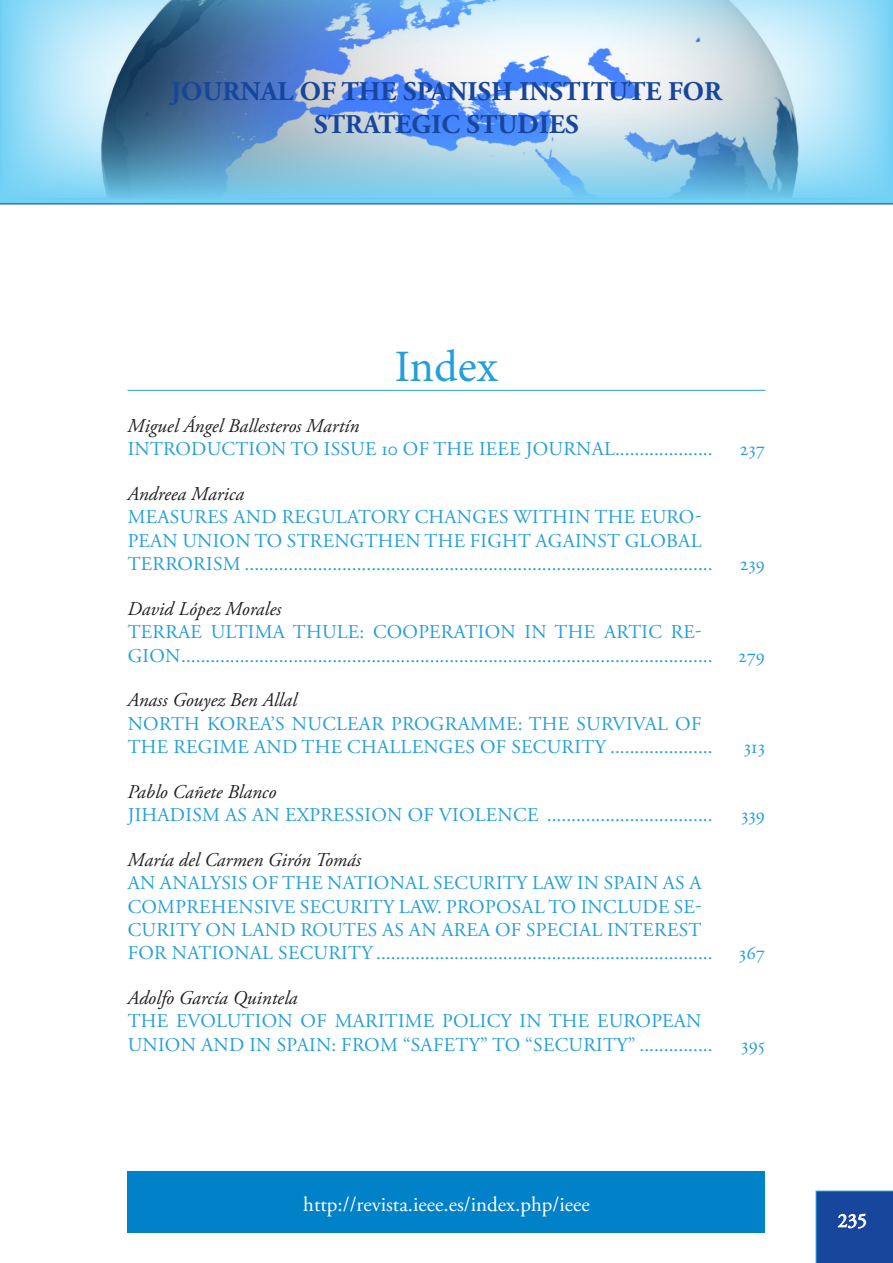
<style>
.page{position:relative;width:893px;height:1263px;background:#fff}
.page>*{position:absolute;margin:0;border:0;box-sizing:border-box;transform-origin:0 0}
.t1{font:45px "Minion Pro";color:#249fd9}
.t2{font:700 27px/32.4px "Adobe Garamond Pro";color:#18469d;text-align:center}
.t3{font:21px "Adobe Garamond Pro";color:#fff}
.t4{font:19.5px/23.4px "Adobe Garamond Pro";letter-spacing:.015em;color:#249fd9}
.t5{font:19.5px "Adobe Garamond Pro";color:#fff}
.s1{font-style:italic;color:#231f20}
</style>
<div class="page">
<svg style="left:816px;top:1191px;width:77px;height:72px;background:#1e4ca0"></svg>
<svg style="left:0;top:0;width:893px;height:200px;background:#95c2e1"></svg>
<hr style="left:0;top:203px;width:893px;height:1px;background:#18469d">
<div style="left:128px;top:1171px;width:637px;height:62px;background:#0081c8"></div>
<hr style="left:128px;top:390px;width:637px;height:1px;background:#249fd9">
<h2 class="t2" style="left:171px;top:76px;width:553px">JOURNAL OF THE SPANISH INSTITUTE FOR<br>STRATEGIC STUDIES</h2>
<p class="t1" style="left:395px;top:340px;width:105px">Index</p>
<p class="t4" style="left:128px;top:415px;width:586px"><span class="s1">Miguel Ángel Ballesteros Martín<br></span>INTRODUCTION TO ISSUE 10 OF THE IEEE JOURNAL....................</p>
<p class="t4" style="left:128px;top:483px;width:586px"><span class="s1">Andreea Marica<br></span>MEASURES AND REGULATORY CHANGES WITHIN THE EURO-PEAN UNION TO STRENGTHEN THE FIGHT AGAINST GLOBAL TERRORISM ................................................................................................</p>
<p class="t4" style="left:128px;top:597px;width:587px"><span class="s1">David López Morales<br></span>TERRAE ULTIMA THULE: COOPERATION IN THE ARTIC RE-<br>GION .............................................................................................................</p>
<p class="t4" style="left:128px;top:689px;width:586px"><span class="s1">Anass Gouyez Ben Allal<br></span>NORTH KOREA’S NUCLEAR PROGRAMME: THE SURVIVAL OF<br>THE REGIME AND THE CHALLENGES OF SECURITY .....................</p>
<p class="t4" style="left:128px;top:780px;width:586px"><span class="s1">Pablo Cañete Blanco<br></span>JIHADISM AS AN EXPRESSION OF VIOLENCE ..................................</p>
<p class="t4" style="left:128px;top:848px;width:586px"><span class="s1">María del Carmen Girón Tomás<br></span>AN ANALYSIS OF THE NATIONAL SECURITY LAW IN SPAIN AS A COMPREHENSIVE SECURITY LAW. PROPOSAL TO INCLUDE SE-CURITY ON LAND ROUTES AS AN AREA OF SPECIAL INTEREST FOR NATIONAL SECURITY .....................................................................</p>
<p class="t4" style="left:128px;top:987px;width:586px"><span class="s1">Adolfo García Quintela<br></span>THE EVOLUTION OF MARITIME POLICY IN THE EUROPEAN<br>UNION AND IN SPAIN: FROM “SAFETY” TO “SECURITY” ...............</p>
<p class="t4" style="left:740px;top:438px;width:27px">237</p>
<p class="t4" style="left:740px;top:553px;width:27px">239</p>
<p class="t4" style="left:738px;top:644px;width:28px">279</p>
<p class="t4" style="left:744px;top:736px;width:23px">313</p>
<p class="t4" style="left:741px;top:804px;width:26px">339</p>
<p class="t4" style="left:739px;top:942px;width:28px">367</p>
<p class="t4" style="left:741px;top:1034px;width:25px">395</p>
<p class="t3" style="left:303px;top:1191px;width:288px">http://revista.ieee.es/index.php/ieee</p>
<p class="t5" style="left:838px;top:1209px;width:31px">235</p>
</div>
